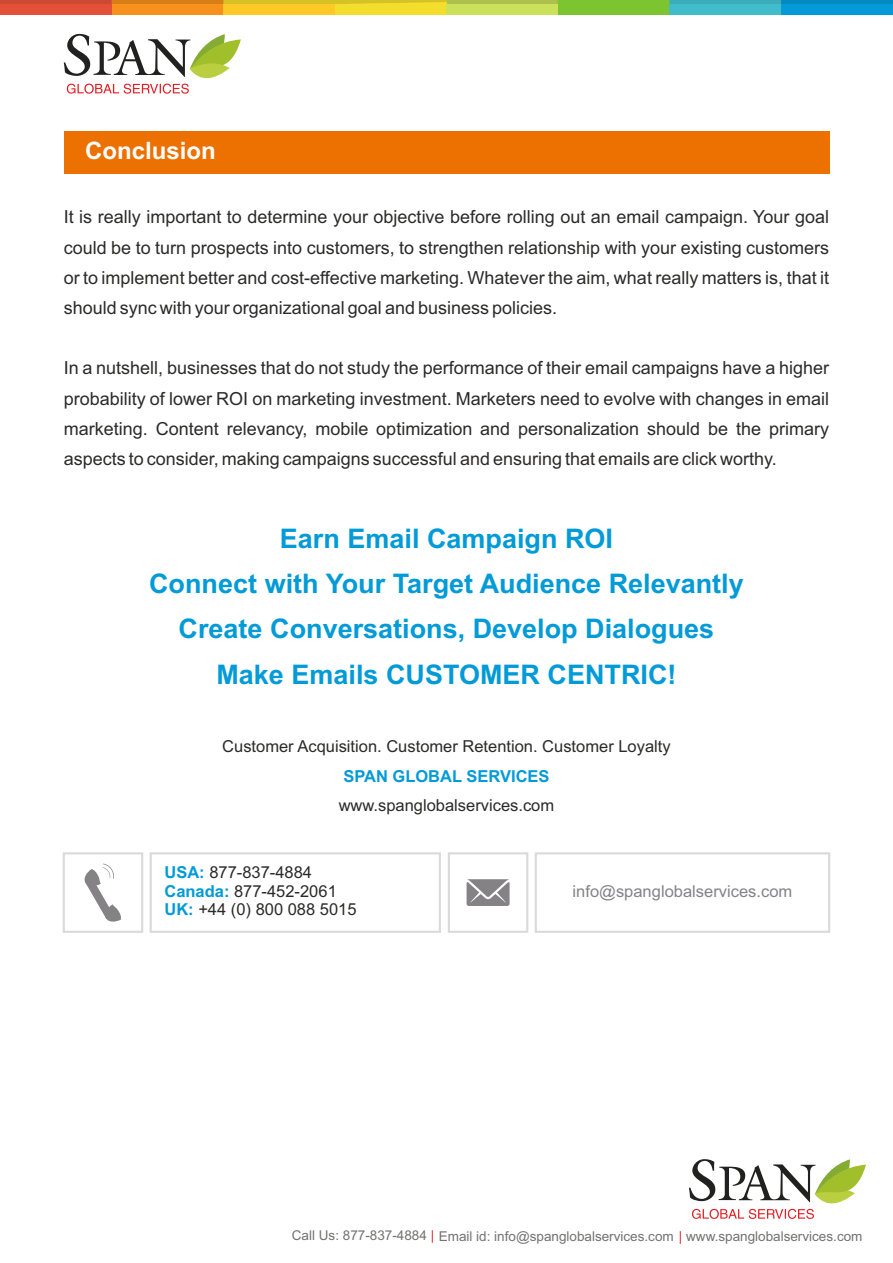
<style>
.page{position:relative;width:893px;height:1263px;background:#fff}
.page>*{position:absolute;margin:0;border:0;box-sizing:border-box;transform-origin:0 0}
.t1{font:700 27px/45.3px "Arial";color:#029bd7;text-align:center}
.t2{font:700 24px "Arial";color:#fefefe}
.t3{font:18px/30.2px "Arial";color:#2b2a29;text-align:justify}
.t4{font:16.5px/18.5px "Arial";color:#2b2a29}
.t5{font:700 16.5px "Arial";color:#029bd7}
.t6{font:16.35px "Arial";color:#848285}
.t7{font:13.5px "Arial";color:#727271}
.s1{font-weight:700;color:#029bd7}
.s2{color:#e31e24}
</style>
<div class="page">
<div style="left:64px;top:131px;width:765px;height:43px;background:#ec7100"></div>
<svg style="left:0;top:0;width:112px;height:15px"></svg>
<hr style="left:112px;top:0;width:111px;height:4px;background:#d77e18">
<hr style="left:670px;top:0;width:111px;height:4px;background:#3bacba">
<svg style="left:781px;top:0;width:112px;height:15px"></svg>
<div style="left:1px;top:4px;width:111px;height:11px;background:#e44f37"></div>
<div style="left:112px;top:4px;width:111px;height:11px;background:#f8911b"></div>
<svg style="left:223px;top:0;width:447px;height:15px;background:#c6ca2e"></svg>
<div style="left:670px;top:4px;width:111px;height:11px;background:#41bccb"></div>
<div style="left:781px;top:4px;width:111px;height:11px;background:#029bd7"></div>
<div style="left:447px;top:4px;width:111px;height:11px;background:#cbe15a"></div>
<svg style="left:64px;top:34px;width:177px;height:60px"></svg>
<svg style="left:689px;top:1159px;width:177px;height:60px"></svg>
<svg style="left:84px;top:863px;width:38px;height:59px"></svg>
<div style="left:63px;top:852px;width:80px;height:81px;border:2px solid #d9dada"></div>
<div style="left:150px;top:852px;width:291px;height:81px;border:2px solid #d9dada"></div>
<div style="left:448px;top:852px;width:80px;height:81px;border:2px solid #d9dada"></div>
<div style="left:535px;top:852px;width:295px;height:81px;border:2px solid #d9dada"></div>
<svg style="left:467px;top:879px;width:43px;height:27px"></svg>
<h2 class="t2" style="left:85px;top:141px;width:132px">Conclusion</h2>
<p class="t3" style="left:64px;top:204px;width:767px">It is really important to determine your objective before rolling out an email campaign. Your goal could be to turn prospects into customers, to strengthen relationship with your existing customers or to implement better and cost-effective marketing. Whatever the aim, what really matters is, that it should sync with your organizational goal and business policies.</p>
<p class="t3" style="left:64px;top:355px;width:767px">In a nutshell, businesses that do not study the performance of their email campaigns have a higher probability of lower ROI on marketing investment. Marketers need to evolve with changes in email marketing. Content relevancy, mobile optimization and personalization should be the primary aspects to consider, making campaigns successful and ensuring that emails are click worthy.</p>
<h1 class="t1" style="left:149px;top:518px;width:596px">Earn Email Campaign ROI<br>Connect with Your Target Audience Relevantly Create Conversations, Develop Dialogues Make Emails CUSTOMER CENTRIC!</h1>
<p class="t4" style="left:222px;top:739px;width:450px">Customer Acquisition. Customer Retention. Customer Loyalty</p>
<p class="t5" style="left:343px;top:770px;width:208px">SPAN GLOBAL SERVICES</p>
<p class="t4" style="left:339px;top:798px;width:217px">www.spanglobalservices.com</p>
<p class="t4" style="left:164px;top:865px;width:194px"><span class="s1">USA:</span> 877-837-4884<br><span class="s1">Canada:</span> 877-452-2061<br><span class="s1">UK:</span> +44 (0) 800 088 5015</p>
<p class="t6" style="left:573px;top:885px;width:221px">info@spanglobalservices.com</p>
<p class="t7" style="left:292px;top:1231px;width:572px">Call Us: 877-837-4884 <span class="s2">|</span> Email id: info@spanglobalservices.com <span class="s2">|</span> www.spanglobalservices.com</p>
</div>
